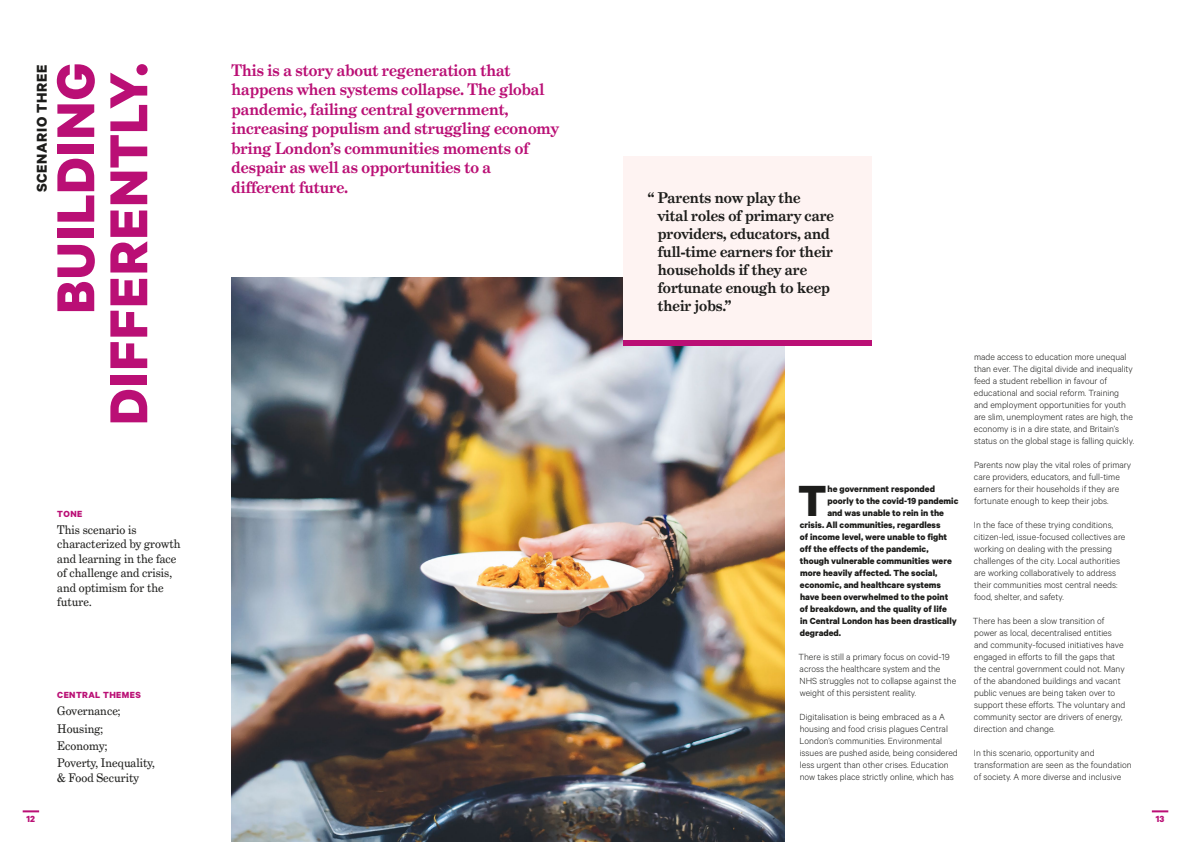
<style>
.page{position:relative;width:1191px;height:842px;background:#fff}
.page>*{position:absolute;margin:0;border:0;box-sizing:border-box;transform-origin:0 0}
.t1{font:700 60px/53px "Calibre";letter-spacing:.02em;color:#ba0f75;text-align:right}
.t2{font:700 49.1px "Calibre";color:#1d1d1b}
.t3{font:700 16px/19.5px "Grad";color:#ba0f75}
.t4{font:700 16px "Calibre";letter-spacing:.04em;color:#1d1d1b}
.t5{font:700 15px/18px "Grad";color:#1d1d1b}
.t6{font:12px/14.4px "Grad";color:#1d1d1b}
.t7{font:300 10px/12px "Calibre";color:#1d1d1b}
.t8{font:700 10px "Calibre";color:#1d1d1b}
.t9{font:700 10px "Calibre";letter-spacing:.04em;color:#ba0f75}
</style>
<div class="page">
<svg style="left:1151px;top:810px;width:17px;height:2px"></svg>
<svg style="left:23px;top:810px;width:16px;height:2px"></svg>
<img style="left:231px;top:278px;width:553px;height:564px">
<div style="left:624px;top:156px;width:248px;height:189px;background:#fef3f2"></div>
<div style="left:624px;top:340px;width:248px;height:5px;background:#ba0f75"></div>
<h3 class="t4" style="left:32px;top:192px;width:129px;rotate:-90deg">SCENARIO THREE</h3>
<h1 class="t1" style="left:47px;top:425px;width:364px;rotate:-90deg">BUILDING<br>DIFFERENTLY.</h1>
<p class="t9" style="left:57px;top:508px;width:27px">TONE</p>
<p class="t6" style="left:57px;top:523px;width:125px">This scenario is characterized by growth and learning in the face of challenge and crisis, and optimism for the future.</p>
<p class="t9" style="left:57px;top:689px;width:85px">CENTRAL THEMES</p>
<p class="t6" style="left:57px;top:703px;width:99px;line-height:17.2px">Governance;<br>Housing;<br>Economy;<br>Poverty, Inequality,</p>
<p class="t6" style="left:57px;top:770px;width:83px">&amp; Food Security</p>
<p class="t3" style="left:231px;top:61px;width:329px">This is a story about regeneration that happens when systems collapse. The global pandemic, failing central government, increasing populism and struggling economy bring London’s communities moments of despair as well as opportunities to a different future.</p>
<h3 class="t5" style="left:658px;top:189px;width:178px;text-indent:-10px">“ Parents now play the vital roles of primary care providers, educators, and full-time earners for their households if they are fortunate enough to keep their jobs.”</h3>
<h2 class="t2" style="left:798px;top:471px;width:30px">T</h2>
<p class="t8" style="left:827px;top:483px;width:109px">he government responded</p>
<p class="t8" style="left:827px;top:495px;width:132px">poorly to the covid-19 pandemic</p>
<p class="t8" style="left:827px;top:507px;width:118px">and was unable to rein in the</p>
<p class="t8" style="left:800px;top:519px;width:142px">crisis. All communities, regardless</p>
<p class="t8" style="left:800px;top:531px;width:149px">of income level, were unable to fight</p>
<p class="t8" style="left:800px;top:543px;width:130px">off the effects of the pandemic,</p>
<p class="t8" style="left:800px;top:555px;width:153px">though vulnerable communities were</p>
<p class="t8" style="left:800px;top:567px;width:139px">more heavily affected. The social,</p>
<p class="t8" style="left:800px;top:579px;width:143px">economic, and healthcare systems</p>
<p class="t8" style="left:800px;top:591px;width:150px">have been overwhelmed to the point</p>
<p class="t8" style="left:800px;top:603px;width:149px">of breakdown, and the quality of life</p>
<p class="t8" style="left:800px;top:615px;width:158px">in Central London has been drastically</p>
<p class="t8" style="left:800px;top:627px;width:43px">degraded.</p>
<p class="t7" style="left:798px;top:650px;width:159px">There is still a primary focus on covid-19 across the healthcare system and the NHS struggles not to collapse against the weight of this persistent reality.</p>
<p class="t7" style="left:799px;top:710px;width:160px">Digitalisation is being embraced as a A housing and food crisis plagues Central London’s communities. Environmental issues are pushed aside, being considered less urgent than other crises. Education now takes place strictly online, which has</p>
<p class="t7" style="left:974px;top:350px;width:162px">made access to education more unequal than ever. The digital divide and inequality feed a student rebellion in favour of educational and social reform. Training and employment opportunities for youth are slim, unemployment rates are high, the economy is in a dire state, and Britain’s status on the global stage is falling quickly.</p>
<p class="t7" style="left:974px;top:458px;width:159px">Parents now play the vital roles of primary care providers, educators, and full-time earners for their households if they are fortunate enough to keep their jobs.</p>
<p class="t7" style="left:974px;top:518px;width:153px">In the face of these trying conditions, citizen-led, issue-focused collectives are working on dealing with the pressing challenges of the city. Local authorities are working collaboratively to address their communities most central needs: food, shelter, and safety.</p>
<p class="t7" style="left:973px;top:614px;width:154px">There has been a slow transition of power as local, decentralised entities and community-focused initiatives have engaged in efforts to fill the gaps that the central government could not. Many of the abandoned buildings and vacant public venues are being taken over to support these efforts. The voluntary and community sector are drivers of energy, direction and change.</p>
<p class="t7" style="left:974px;top:746px;width:159px">In this scenario, opportunity and transformation are seen as the foundation of society. A more diverse and inclusive</p>
<p class="t9" style="left:27px;top:812px;width:10px">12</p>
<p class="t9" style="left:1155px;top:812px;width:10px">13</p>
</div>
